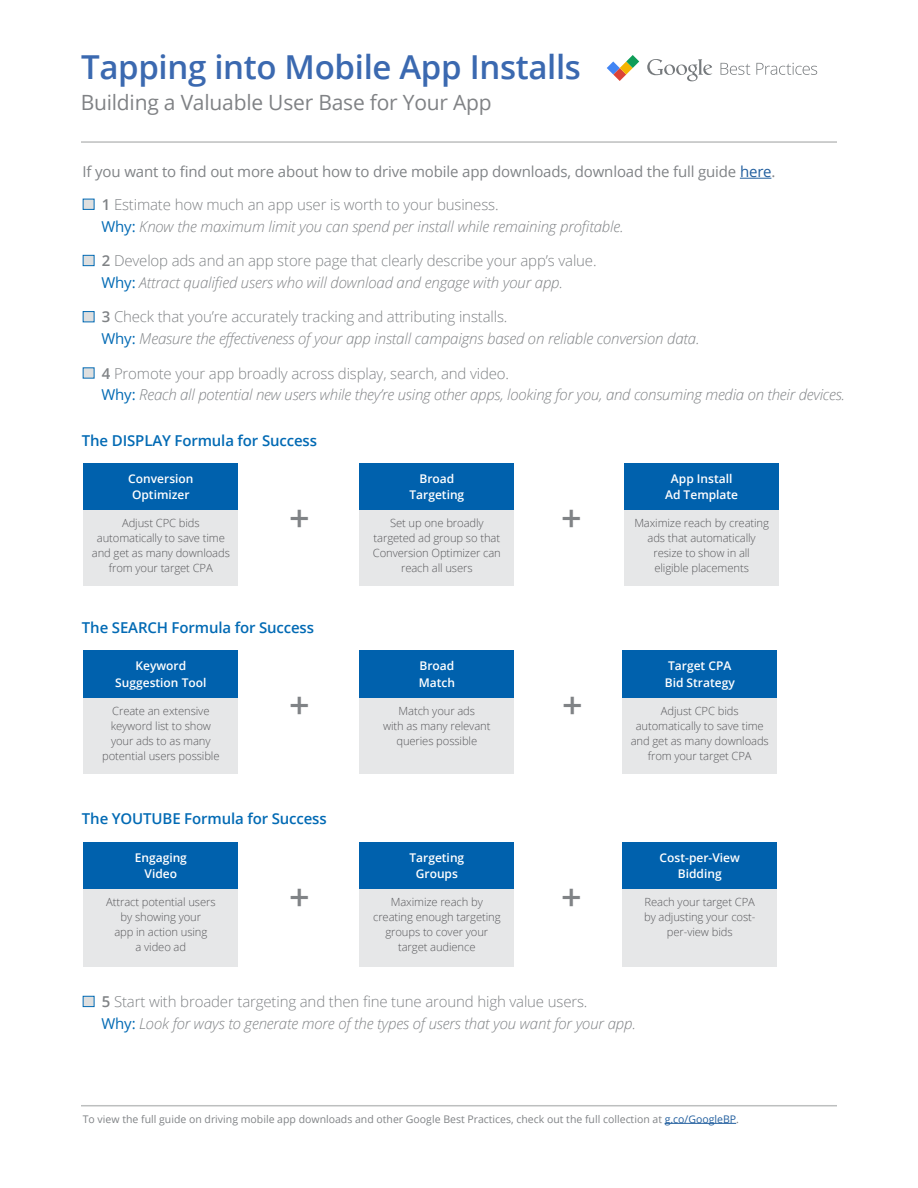
<style>
.page{position:relative;width:918px;height:1188px;background:#fff}
.page>*{position:absolute;margin:0;border:0;box-sizing:border-box;transform-origin:0 0}
.t1{font:600 36px "Open Sans";color:#808386}
.t2{font:600 33px "Open Sans";letter-spacing:-.01em;color:#3b69b0}
.t3{font:21px "Open Sans";letter-spacing:-.01em;color:#808285}
.t4{font:italic 300 15px/21.8px "Open Sans";letter-spacing:-.01em;color:#808386}
.t5{font:15px/32.7px "Open Sans";letter-spacing:-.01em;color:#808386}
.t6{font:300 15px/21.8px "Open Sans";letter-spacing:-.01em;color:#808386}
.t7{font:600 15px "Open Sans";letter-spacing:-.01em;color:#026ab4}
.t8{font:600 12px/16.5px "Open Sans";color:#fff;text-align:center}
.t9{font:300 11.25px/15px "Open Sans";letter-spacing:-.01em;color:#59595c;text-align:center}
.t10{font:10.5px "Open Sans";color:#808386}
.s1{color:#215e9e}
.s2{font-weight:600}
.s3{font-weight:300}
.s4{font-weight:400;font-style:normal;color:#026ab4}
.s5{font-weight:400;color:#026ab4}
.s6{font-style:italic}
.s7{font-weight:600;font-style:normal}
.s8{font-style:normal}
</style>
<div class="page">
<hr style="left:81px;top:1105px;width:756px;height:1px;background:#bdbfbf">
<hr style="left:665px;top:1123px;width:71px;height:1px;background:#215e9e">
<hr style="left:81px;top:141px;width:756px;height:2px;background:#bdbfbf">
<svg style="left:647px;top:59px;width:66px;height:22px"></svg>
<svg style="left:721px;top:63px;width:29px;height:12px"></svg>
<svg style="left:756px;top:63px;width:61px;height:12px"></svg>
<svg style="left:607px;top:55px;width:32px;height:26px"></svg>
<hr style="left:740px;top:178px;width:31px;height:1px;background:#215e9e">
<div style="left:83px;top:199px;width:11px;height:11px;background:#dedfdf;border:1px solid #026ab4"></div>
<div style="left:83px;top:255px;width:11px;height:11px;background:#dedfdf;border:1px solid #026ab4"></div>
<div style="left:83px;top:311px;width:11px;height:11px;background:#dedfdf;border:1px solid #026ab4"></div>
<svg style="left:83px;top:367px;width:11px;height:12px"></svg>
<div style="left:84px;top:463px;width:154px;height:47px;background:#0061ad"></div>
<div style="left:84px;top:650px;width:154px;height:48px;background:#0061ad"></div>
<div style="left:84px;top:842px;width:154px;height:47px;background:#0061ad"></div>
<div style="left:360px;top:650px;width:154px;height:48px;background:#0061ad"></div>
<div style="left:360px;top:842px;width:154px;height:47px;background:#0061ad"></div>
<div style="left:622px;top:650px;width:155px;height:48px;background:#0061ad"></div>
<div style="left:622px;top:842px;width:155px;height:47px;background:#0061ad"></div>
<div style="left:360px;top:463px;width:154px;height:47px;background:#0061ad"></div>
<div style="left:624px;top:463px;width:155px;height:47px;background:#0061ad"></div>
<div style="left:84px;top:510px;width:154px;height:76px;background:#e6e7e8"></div>
<div style="left:84px;top:698px;width:154px;height:76px;background:#e6e7e8"></div>
<div style="left:84px;top:889px;width:154px;height:78px;background:#e6e7e8"></div>
<div style="left:360px;top:698px;width:154px;height:76px;background:#e6e7e8"></div>
<div style="left:360px;top:889px;width:154px;height:78px;background:#e6e7e8"></div>
<div style="left:622px;top:698px;width:155px;height:76px;background:#e6e7e8"></div>
<div style="left:622px;top:889px;width:155px;height:78px;background:#e6e7e8"></div>
<div style="left:360px;top:510px;width:154px;height:76px;background:#e6e7e8"></div>
<div style="left:624px;top:510px;width:155px;height:76px;background:#e6e7e8"></div>
<div style="left:83px;top:996px;width:11px;height:11px;background:#dedfdf;border:1px solid #026ab4"></div>
<h2 class="t2" style="left:81px;top:45px;width:502px">Tapping into Mobile App Installs</h2>
<h3 class="t3" style="left:81px;top:88px;width:413px">Building a Valuable User Base for Your App</h3>
<h3 class="t5" style="left:102px;top:155px;width:675px;text-indent:-19px">If you want to find out more about how to drive mobile app downloads, download the full guide <span class="s1">here</span>.<br><span class="s2">1</span> <span class="s3">Estimate how much an app user is worth to your business.</span></h3>
<h3 class="t4" style="left:102px;top:215px;width:524px"><span class="s4">Why:</span> Know the maximum limit you can spend per install while remaining profitable.</h3>
<h3 class="t6" style="left:102px;top:249px;width:497px"><span class="s2">2</span> Develop ads and an app store page that clearly describe your app’s value.<br><span class="s5">Why:</span> <span class="s6">Attract qualified users who will download and engage with your app.</span></h3>
<h3 class="t4" style="left:102px;top:305px;width:600px"><span class="s7">3</span> <span class="s8">Check that you’re accurately tracking and attributing installs.<br></span><span class="s4">Why:</span> Measure the effectiveness of your app install campaigns based on reliable conversion data.</h3>
<h3 class="t4" style="left:102px;top:362px;width:745px"><span class="s7">4</span> <span class="s8">Promote your app broadly across display, search, and video.<br></span><span class="s4">Why:</span> Reach all potential new users while they’re using other apps, looking for you, and consuming media on their devices.</h3>
<h3 class="t7" style="left:82px;top:430px;width:237px">The DISPLAY Formula for Success</h3>
<p class="t8" style="left:128px;top:470px;width:67px">Conversion<br>Optimizer</p>
<p class="t8" style="left:409px;top:470px;width:56px">Broad<br>Targeting</p>
<p class="t8" style="left:665px;top:470px;width:75px">App Install<br>Ad Template</p>
<p class="t9" style="left:122px;top:515px;width:79px">Adjust CPC bids</p>
<h1 class="t1" style="left:561px;top:493px;width:22px">+</h1>
<p class="t9" style="left:92px;top:530px;width:140px">automatically to save time and get as many downloads from your target CPA</p>
<h1 class="t1" style="left:289px;top:493px;width:22px">+</h1>
<p class="t9" style="left:373px;top:515px;width:129px">Set up one broadly targeted ad group so that<br>Conversion Optimizer can reach all users</p>
<p class="t9" style="left:634px;top:515px;width:136px">Maximize reach by creating ads that automatically resize to show in all<br>eligible placements</p>
<h3 class="t7" style="left:82px;top:617px;width:234px">The SEARCH Formula for Success</h3>
<p class="t8" style="left:115px;top:657px;width:93px">Keyword<br>Suggestion Tool</p>
<p class="t8" style="left:419px;top:657px;width:38px;text-align:left">Broad<br>Match</p>
<p class="t9" style="left:102px;top:703px;width:119px">Create an extensive keyword list to show your ads to as many potential users possible</p>
<h1 class="t1" style="left:289px;top:680px;width:22px">+</h1>
<h1 class="t1" style="left:562px;top:680px;width:22px">+</h1>
<p class="t9" style="left:383px;top:703px;width:109px">Match your ads<br>with as many relevant queries possible</p>
<h3 class="t7" style="left:82px;top:808px;width:246px">The YOUTUBE Formula for Success</h3>
<p class="t8" style="left:135px;top:849px;width:54px">Engaging<br>Video</p>
<p class="t8" style="left:409px;top:849px;width:56px">Targeting<br>Groups</p>
<p class="t9" style="left:106px;top:895px;width:111px">Attract potential users by showing your<br>app in action using<br>a video ad</p>
<h1 class="t1" style="left:289px;top:872px;width:22px">+</h1>
<h1 class="t1" style="left:561px;top:872px;width:22px">+</h1>
<p class="t9" style="left:373px;top:895px;width:129px">Maximize reach by creating enough targeting groups to cover your target audience</p>
<p class="t8" style="left:665px;top:657px;width:72px;text-align:left">Target CPA<br>Bid Strategy</p>
<p class="t9" style="left:631px;top:703px;width:140px">Adjust CPC bids automatically to save time and get as many downloads from your target CPA</p>
<p class="t8" style="left:660px;top:849px;width:82px">Cost-per-View<br>Bidding</p>
<p class="t9" style="left:644px;top:894px;width:113px">Reach your target CPA by adjusting your cost&shy;per-view bids</p>
<h3 class="t4" style="left:102px;top:990px;width:536px"><span class="s7">5</span> <span class="s8">Start with broader targeting and then fine tune around high value users.<br></span><span class="s4">Why:</span> Look for ways to generate more of the types of users that you want for your app.</h3>
<p class="t10" style="left:83px;top:1112px;width:658px">To view the full guide on driving mobile app downloads and other Google Best Practices, check out the full collection at <span class="s1">g.co/GoogleBP</span>.</p>
</div>
